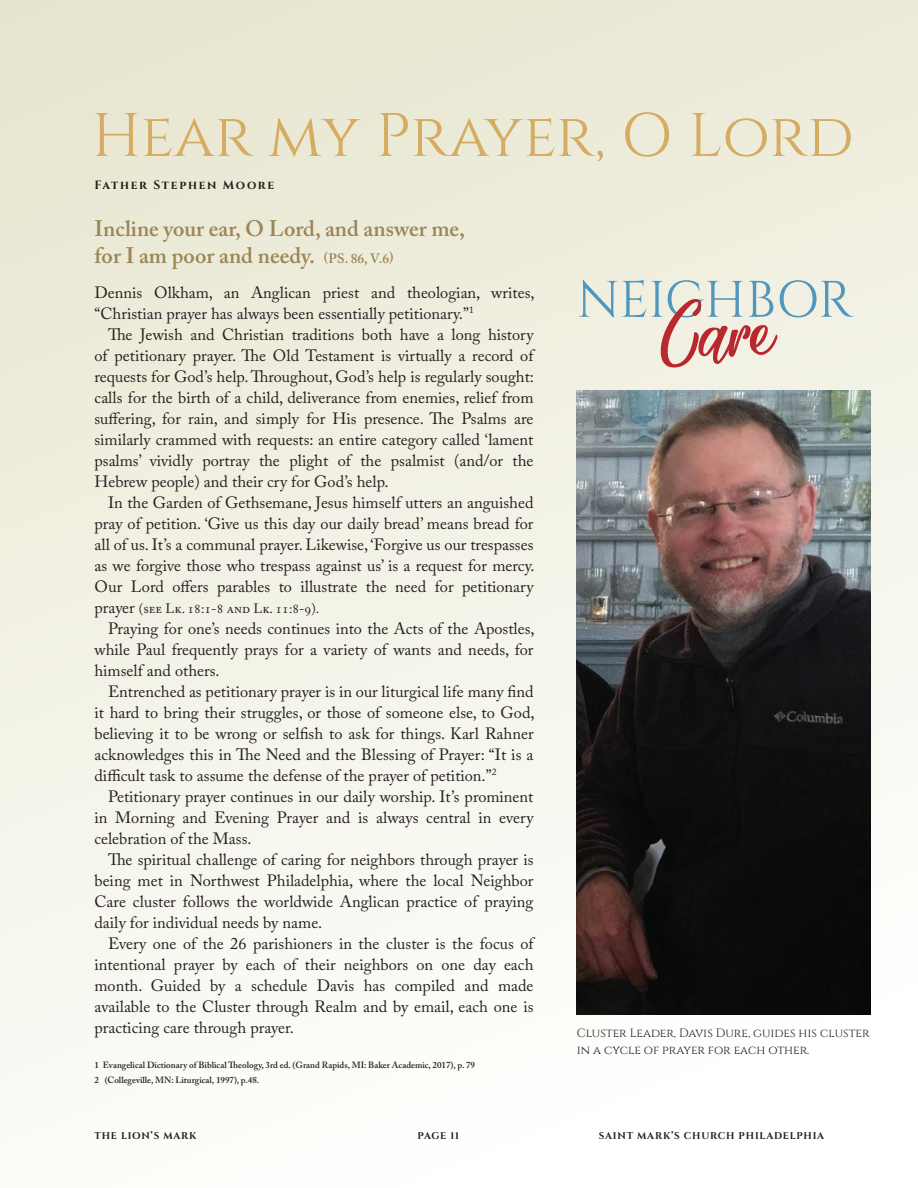
<style>
.page{position:relative;width:918px;height:1188px;background:#fff}
.page>*{position:absolute;margin:0;border:0;box-sizing:border-box;transform-origin:0 0}
.t1{font:95.25px "Skating Move";color:#b9282e}
.t2{font:61.2px "Cinzel";letter-spacing:-.005em;color:#d5ac62}
.t3{font:51.15px "Cinzel";letter-spacing:-.01em;color:#4f97bd}
.t4{font:600 22.35px/27px "Adobe Caslon Pro";color:#9c8557}
.t5{font:16.35px/21px "Adobe Caslon Pro";color:#231f20;text-align:justify}
.t6{font:13.5px "Adobe Caslon Pro";color:#231f20}
.t7{font:12px/16.5px "Cinzel";color:#231f20}
.t8{font:12px "Cinzel";letter-spacing:.135em;color:#231f20}
.t9{font:9.75px "Cinzel";letter-spacing:.08em;color:#231f20}
.t10{font:600 9px/15px "Adobe Caslon Pro";color:#231f20}
.s1{font-size:13.5px}
.s2{font-size:16.35px}
.s3{font-size:107.55px}
.s4{font-size:100.8px}
</style>
<div class="page">
<div style="left:1px;top:1px;width:916px;height:1186px;background:linear-gradient(to bottom,#e9e8d2,#fefefd)"></div>
<img style="left:577px;top:391px;width:294px;height:623px">
<h2 class="t2" style="left:92px;top:96px;width:764px">Hear my Prayer, O Lord</h2>
<p class="t8" style="left:94px;top:177px;width:181px">Father Stephen Moore</p>
<h3 class="t4" style="left:94px;top:215px;width:372px">Incline your ear, O Lord, and answer me, for I am poor and needy. <span class="s1">(PS. 86, V.6)</span></h3>
<p class="t5" style="left:94px;top:281px;width:442px">Dennis Olkham, an Anglican priest and theologian, writes, “Christian prayer has always been essentially petitionary.”<sup>1</sup></p>
<p class="t5" style="left:94px;top:323px;width:441px;text-indent:14px">The Jewish and Christian traditions both have a long history of petitionary prayer. The Old Testament is virtually a record of requests for God’s help. Throughout, God’s help is regularly sought: calls for the birth of a child, deliverance from enemies, relief from suffering, for rain, and simply for His presence. The Psalms are similarly crammed with requests: an entire category called ‘lament psalms’ vividly portray the plight of the psalmist (and/or the Hebrew people) and their cry for God’s help.</p>
<p class="t5" style="left:94px;top:491px;width:442px;text-indent:14px">In the Garden of Gethsemane, Jesus himself utters an anguished pray of petition. ‘Give us this day our daily bread’ means bread for all of us. It’s a communal prayer. Likewise, ‘Forgive us our trespasses as we forgive those who trespass against us’ is a request for mercy.<br>Our Lord offers parables to illustrate the need for petitionary</p>
<p class="t6" style="left:94px;top:600px;width:226px"><span class="s2">prayer</span> (see Lk. 18:1-8 and Lk. 11:8-9).</p>
<p class="t5" style="left:94px;top:617px;width:442px;text-indent:14px">Praying for one’s needs continues into the Acts of the Apostles, while Paul frequently prays for a variety of wants and needs, for himself and others.</p>
<p class="t5" style="left:94px;top:680px;width:442px;text-indent:14px">Entrenched as petitionary prayer is in our liturgical life many find it hard to bring their struggles, or those of someone else, to God, believing it to be wrong or selfish to ask for things. Karl Rahner acknowledges this in The Need and the Blessing of Prayer: “It is a difficult task to assume the defense of the prayer of petition.”<sup>2</sup></p>
<p class="t5" style="left:94px;top:785px;width:441px;text-indent:14px">Petitionary prayer continues in our daily worship. It’s prominent in Morning and Evening Prayer and is always central in every celebration of the Mass.</p>
<p class="t5" style="left:94px;top:848px;width:441px;text-indent:14px">The spiritual challenge of caring for neighbors through prayer is being met in Northwest Philadelphia, where the local Neighbor Care cluster follows the worldwide Anglican practice of praying daily for individual needs by name.</p>
<p class="t5" style="left:94px;top:932px;width:441px;text-indent:14px">Every one of the 26 parishioners in the cluster is the focus of intentional prayer by each of their neighbors on one day each month. Guided by a schedule Davis has compiled and made available to the Cluster through Realm and by email, each one is practicing care through prayer.</p>
<p class="t10" style="left:94px;top:1057px;width:382px">1 Evangelical Dictionary of Biblical Theology, 3rd ed. (Grand Rapids, MI: Baker Academic, 2017), p. 79<br>2 (Collegeville, MN: Liturgical, 1997), p.48.</p>
<h3 class="t3" style="left:577px;top:267px;width:277px">NEIGHBOR</h3>
<h1 class="t1" style="left:661px;top:292px;width:114px"><span class="s3">C</span>ar<span class="s4">e</span></h1>
<p class="t7" style="left:577px;top:1025px;width:294px">Cluster Leader, Davis Dure, guides his cluster in a cycle of prayer for each other.</p>
<p class="t9" style="left:94px;top:1130px;width:104px">THE LION’S MARK</p>
<p class="t9" style="left:418px;top:1130px;width:43px">PAGE 11</p>
<p class="t9" style="left:599px;top:1130px;width:227px">SAINT MARK’S CHURCH PHILADELPHIA</p>
</div>
